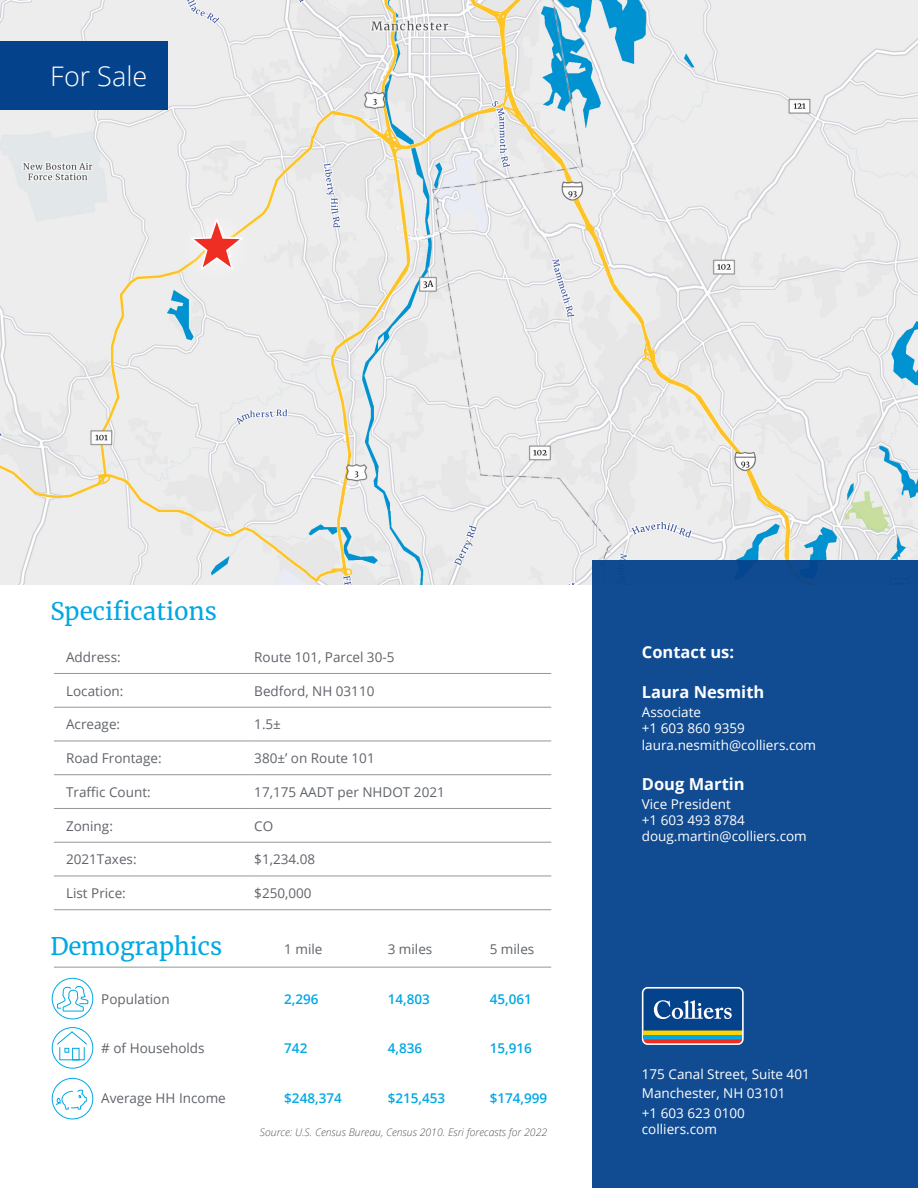
<style>
.page{position:relative;width:918px;height:1188px;background:#fff}
.page>*{position:absolute;margin:0;border:0;box-sizing:border-box;transform-origin:0 0}
.t1{font:300 27px "Open Sans";letter-spacing:-.005em;color:#fff}
.t2{font:24px "Merriweather";color:#00a8e4}
.t3{font:700 16.5px "Open Sans";color:#fff}
.t4{font:13.5px "Open Sans";color:#5f6369}
.t5{font:13.5px "Open Sans";color:#fff}
.t6{font:600 13.5px "Open Sans";color:#00a8e4}
.t7{font:italic 300 10.5px "Open Sans";color:#57585a}
</style>
<div class="page">
<img style="left:0;top:0;width:918px;height:584px">
<div style="left:592px;top:561px;width:326px;height:627px;background:#114b91"></div>
<svg style="left:57px;top:985px;width:32px;height:27px"></svg>
<svg style="left:55px;top:1089px;width:32px;height:21px"></svg>
<svg style="left:56px;top:1031px;width:32px;height:30px"></svg>
<svg style="left:54px;top:706px;width:497px;height:170px"></svg>
<hr style="left:54px;top:673px;width:195px;height:1px;background:#929799">
<hr style="left:249px;top:673px;width:302px;height:1px;background:#929799">
<hr style="left:54px;top:707px;width:195px;height:1px;background:#929799">
<hr style="left:249px;top:707px;width:302px;height:1px;background:#929799">
<hr style="left:54px;top:741px;width:195px;height:1px;background:#929799">
<hr style="left:249px;top:741px;width:302px;height:1px;background:#929799">
<hr style="left:54px;top:774px;width:195px;height:1px;background:#929799">
<hr style="left:249px;top:774px;width:302px;height:1px;background:#929799">
<hr style="left:54px;top:808px;width:195px;height:1px;background:#929799">
<hr style="left:54px;top:842px;width:195px;height:1px;background:#929799">
<hr style="left:249px;top:808px;width:302px;height:1px;background:#929799">
<hr style="left:249px;top:842px;width:302px;height:1px;background:#929799">
<hr style="left:249px;top:876px;width:302px;height:1px;background:#929799">
<hr style="left:249px;top:909px;width:302px;height:1px;background:#929799">
<hr style="left:54px;top:876px;width:195px;height:1px;background:#929799">
<hr style="left:54px;top:909px;width:195px;height:1px;background:#929799">
<div style="left:0;top:41px;width:167px;height:69px;background:#05428c"></div>
<hr style="left:54px;top:967px;width:497px;height:1px;background:#929799">
<div style="left:52px;top:1078px;width:41px;height:41px;border:1px solid #00a8e4;border-radius:50%"></div>
<div style="left:52px;top:978px;width:41px;height:41px;border:1px solid #00a8e4;border-radius:50%"></div>
<div style="left:52px;top:1027px;width:41px;height:42px;border:1px solid #00a8e4;border-radius:50%"></div>
<svg style="left:642px;top:987px;width:102px;height:58px"></svg>
<hr style="left:643px;top:1035px;width:99px;height:4px;background:#00a8e4">
<hr style="left:643px;top:1031px;width:99px;height:4px;background:#fed503">
<svg style="left:643px;top:1039px;width:99px;height:4px"></svg>
<svg style="left:643px;top:989px;width:99px;height:42px"></svg>
<div style="left:168px;top:197px;width:97px;height:96px;background:#ededed"></div>
<svg style="left:188px;top:218px;width:58px;height:52px"></svg>
<p class="t1" style="left:50px;top:57px;width:98px">For Sale</p>
<p class="t2" style="left:50px;top:594px;width:168px">Specifications</p>
<p class="t4" style="left:66px;top:647px;width:56px">Address:</p>
<p class="t4" style="left:254px;top:647px;width:142px">Route 101, Parcel 30-5</p>
<p class="t4" style="left:66px;top:681px;width:59px">Location:</p>
<p class="t4" style="left:254px;top:681px;width:122px">Bedford, NH 03110</p>
<p class="t4" style="left:66px;top:715px;width:56px">Acreage:</p>
<p class="t4" style="left:254px;top:715px;width:28px">1.5±</p>
<p class="t4" style="left:66px;top:749px;width:97px">Road Frontage:</p>
<p class="t4" style="left:254px;top:749px;width:122px">380±’ on Route 101</p>
<p class="t4" style="left:66px;top:783px;width:86px">Traffic Count:</p>
<p class="t4" style="left:254px;top:783px;width:192px">17,175 AADT per NHDOT 2021</p>
<p class="t4" style="left:66px;top:816px;width:48px">Zoning:</p>
<p class="t4" style="left:254px;top:816px;width:21px">CO</p>
<p class="t4" style="left:66px;top:850px;width:72px">2021Taxes:</p>
<p class="t4" style="left:254px;top:850px;width:62px">$1,234.08</p>
<p class="t4" style="left:66px;top:884px;width:61px">List Price:</p>
<p class="t4" style="left:254px;top:884px;width:59px">$250,000</p>
<p class="t2" style="left:50px;top:929px;width:174px">Demographics</p>
<p class="t4" style="left:284px;top:939px;width:40px">1 mile</p>
<p class="t4" style="left:388px;top:939px;width:46px">3 miles</p>
<p class="t4" style="left:490px;top:939px;width:46px">5 miles</p>
<p class="t4" style="left:101px;top:989px;width:70px">Population</p>
<p class="t6" style="left:284px;top:989px;width:36px">2,296</p>
<p class="t6" style="left:388px;top:989px;width:44px">14,803</p>
<p class="t6" style="left:490px;top:989px;width:44px">45,061</p>
<p class="t4" style="left:101px;top:1039px;width:105px"># of Households</p>
<p class="t6" style="left:284px;top:1039px;width:25px">742</p>
<p class="t6" style="left:388px;top:1039px;width:36px">4,836</p>
<p class="t6" style="left:490px;top:1039px;width:44px">15,916</p>
<p class="t4" style="left:101px;top:1089px;width:126px">Average HH Income</p>
<p class="t6" style="left:284px;top:1089px;width:59px">$248,374</p>
<p class="t6" style="left:388px;top:1089px;width:59px">$215,453</p>
<p class="t6" style="left:490px;top:1089px;width:59px">$174,999</p>
<p class="t7" style="left:260px;top:1125px;width:289px">Source: U.S. Census Bureau, Census 2010. Esri forecasts for 2022</p>
<p class="t3" style="left:642px;top:641px;width:94px">Contact us:</p>
<p class="t3" style="left:642px;top:680px;width:124px">Laura Nesmith</p>
<p class="t5" style="left:642px;top:703px;width:61px">Associate</p>
<p class="t5" style="left:642px;top:719px;width:105px">+1 603 860 9359</p>
<p class="t5" style="left:642px;top:736px;width:176px">laura.nesmith@colliers.com</p>
<p class="t3" style="left:642px;top:772px;width:104px">Doug Martin</p>
<p class="t5" style="left:642px;top:795px;width:90px">Vice President</p>
<p class="t5" style="left:642px;top:811px;width:105px">+1 603 493 8784</p>
<p class="t5" style="left:642px;top:827px;width:166px">doug.martin@colliers.com</p>
<p class="t5" style="left:642px;top:1064px;width:169px">175 Canal Street, Suite 401</p>
<p class="t5" style="left:642px;top:1084px;width:145px">Manchester, NH 03101</p>
<p class="t5" style="left:642px;top:1103px;width:105px">+1 603 623 0100</p>
<p class="t5" style="left:642px;top:1120px;width:77px">colliers.com</p>
</div>
